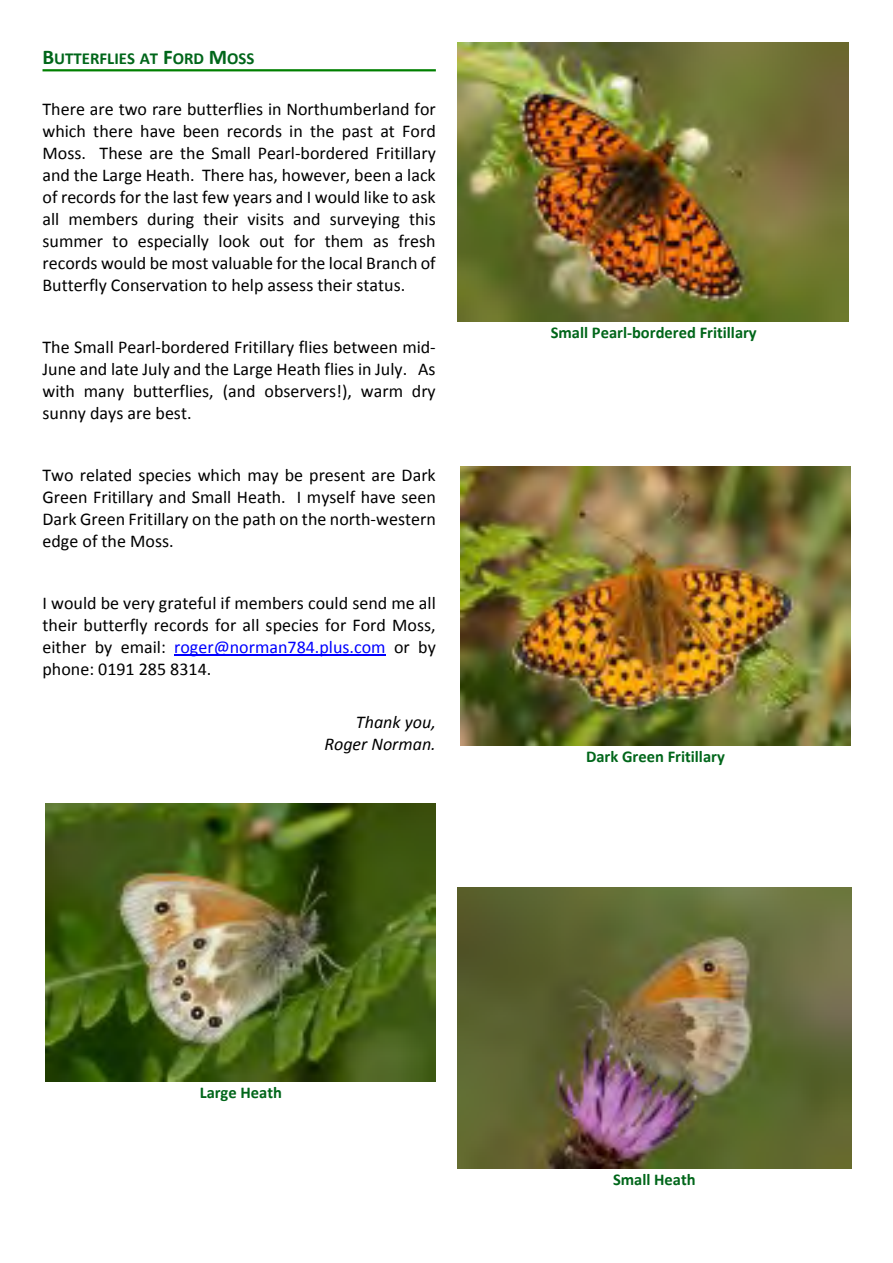
<style>
.page{position:relative;width:893px;height:1263px;background:#fff}
.page>*{position:absolute;margin:0;border:0;box-sizing:border-box;transform-origin:0 0}
.t1{font:18px/22px "Calibri";color:#000;text-align:justify}
.t2{font:italic 18px/22px "Calibri";color:#000;text-align:right}
.t3{font:700 16.8px "Calibri";color:#00661a}
.t4{font:700 16.5px "Calibri";color:#00661a}
.s1{font-size:21px}
.s2{color:#00f}
</style>
<div class="page">
<hr style="left:43px;top:69px;width:393px;height:2px;background:#008000">
<hr style="left:174px;top:655px;width:212px;height:1px;background:#00f">
<img style="left:457px;top:43px;width:391px;height:278px">
<img style="left:460px;top:467px;width:390px;height:278px">
<img style="left:46px;top:804px;width:390px;height:278px">
<img style="left:457px;top:887px;width:394px;height:282px">
<p class="t3" style="left:43px;top:51px;width:213px"><span class="s1">B</span>UTTERFLIES AT <span class="s1">F</span>ORD <span class="s1">M</span>OSS</p>
<p class="t1" style="left:43px;top:99px;width:395px">There are two rare butterflies in Northumberland for which there have been records in the past at Ford Moss. These are the Small Pearl-bordered Fritillary and the Large Heath. There has, however, been a lack of records for the last few years and I would like to ask all members during their visits and surveying this summer to especially look out for them as fresh records would be most valuable for the local Branch of Butterfly Conservation to help assess their status.</p>
<p class="t1" style="left:43px;top:337px;width:395px">The Small Pearl-bordered Fritillary flies between mid-June and late July and the Large Heath flies in July. As with many butterflies, (and observers!), warm dry sunny days are best.</p>
<p class="t1" style="left:43px;top:465px;width:395px">Two related species which may be present are Dark Green Fritillary and Small Heath. I myself have seen Dark Green Fritillary on the path on the north-western edge of the Moss.</p>
<p class="t1" style="left:43px;top:593px;width:395px">I would be very grateful if members could send me all their butterfly records for all species for Ford Moss, either by email: <span class="s2">roger@norman784.plus.com</span> or by phone: 0191 285 8314.</p>
<p class="t2" style="left:324px;top:712px;width:113px">Thank you,<br>Roger Norman.</p>
<p class="t4" style="left:551px;top:326px;width:208px">Small Pearl-bordered Fritillary</p>
<p class="t4" style="left:586px;top:749px;width:140px">Dark Green Fritillary</p>
<p class="t4" style="left:200px;top:1086px;width:84px">Large Heath</p>
<p class="t4" style="left:613px;top:1173px;width:84px">Small Heath</p>
</div>
